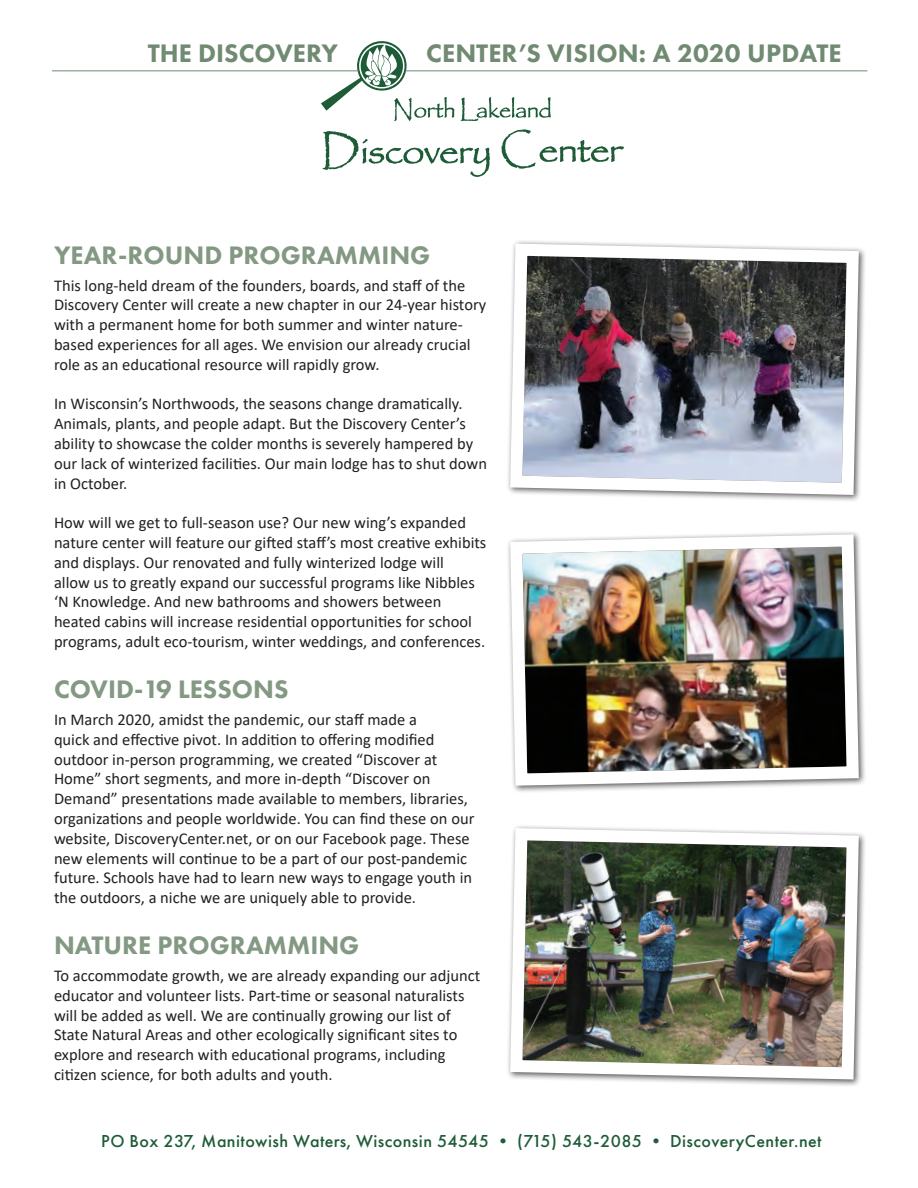
<style>
.page{position:relative;width:918px;height:1188px;background:#fff}
.page>*{position:absolute;margin:0;border:0;box-sizing:border-box;transform-origin:0 0}
.t1{font:800 26.25px "Futura PT";color:#849983}
.t2{font:800 26.25px "Futura PT";color:#708b72}
.t3{font:500 18px "Futura PT";letter-spacing:.025em;color:#1e5c38}
.t4{font:16.5px/19.8px "Calibri";color:#231f20}
</style>
<div class="page">
<svg style="left:323px;top:131px;width:167px;height:46px"></svg>
<svg style="left:502px;top:129px;width:122px;height:40px"></svg>
<svg style="left:461px;top:97px;width:90px;height:24px"></svg>
<svg style="left:321px;top:41px;width:133px;height:80px"></svg>
<hr style="left:52px;top:71px;width:307px;height:1px;background:#708b72">
<hr style="left:405px;top:71px;width:462px;height:1px;background:#708b72">
<img style="left:508px;top:241px;width:357px;height:260px">
<img style="left:508px;top:826px;width:357px;height:260px">
<img style="left:508px;top:532px;width:357px;height:260px">
<h1 class="t2" style="left:148px;top:37px;width:192px">THE DISCOVERY</h1>
<h1 class="t2" style="left:426px;top:37px;width:417px">CENTER’S VISION: A 2020 UPDATE</h1>
<h1 class="t1" style="left:54px;top:239px;width:378px">YEAR-ROUND PROGRAMMING</h1>
<p class="t4" style="left:54px;top:275px;width:434px">This long-held dream of the founders, boards, and staff of the Discovery Center will create a new chapter in our 24-year history with a permanent home for both summer and winter nature&shy;based experiences for all ages. We envision our already crucial role as an educational resource will rapidly grow.</p>
<p class="t4" style="left:54px;top:394px;width:435px">In Wisconsin’s Northwoods, the seasons change dramatically.<br>Animals, plants, and people adapt. But the Discovery Center’s ability to showcase the colder months is severely hampered by our lack of winterized facilities. Our main lodge has to shut down in October.</p>
<p class="t4" style="left:54px;top:512px;width:434px">How will we get to full-season use? Our new wing’s expanded nature center will feature our gifted staff’s most creative exhibits and displays. Our renovated and fully winterized lodge will<br>allow us to greatly expand our successful programs like Nibbles ‘N Knowledge. And new bathrooms and showers between heated cabins will increase residential opportunities for school programs, adult eco-tourism, winter weddings, and conferences.</p>
<h1 class="t1" style="left:54px;top:673px;width:236px">COVID-19 LESSONS</h1>
<p class="t4" style="left:54px;top:709px;width:422px">In March 2020, amidst the pandemic, our staff made a<br>quick and effective pivot. In addition to offering modified outdoor in-person programming, we created “Discover at Home” short segments, and more in-depth “Discover on Demand” presentations made available to members, libraries, organizations and people worldwide. You can find these on our website, DiscoveryCenter.net, or on our Facebook page. These new elements will continue to be a part of our post-pandemic future. Schools have had to learn new ways to engage youth in the outdoors, a niche we are uniquely able to provide.</p>
<h1 class="t1" style="left:54px;top:929px;width:307px">NATURE PROGRAMMING</h1>
<p class="t4" style="left:54px;top:965px;width:428px">To accommodate growth, we are already expanding our adjunct educator and volunteer lists. Part-time or seasonal naturalists will be added as well. We are continually growing our list of State Natural Areas and other ecologically significant sites to explore and research with educational programs, including citizen science, for both adults and youth.</p>
<p class="t3" style="left:101px;top:1130px;width:722px">PO Box 237, Manitowish Waters, Wisconsin 54545 • (715) 543-2085 • DiscoveryCenter.net</p>
</div>
